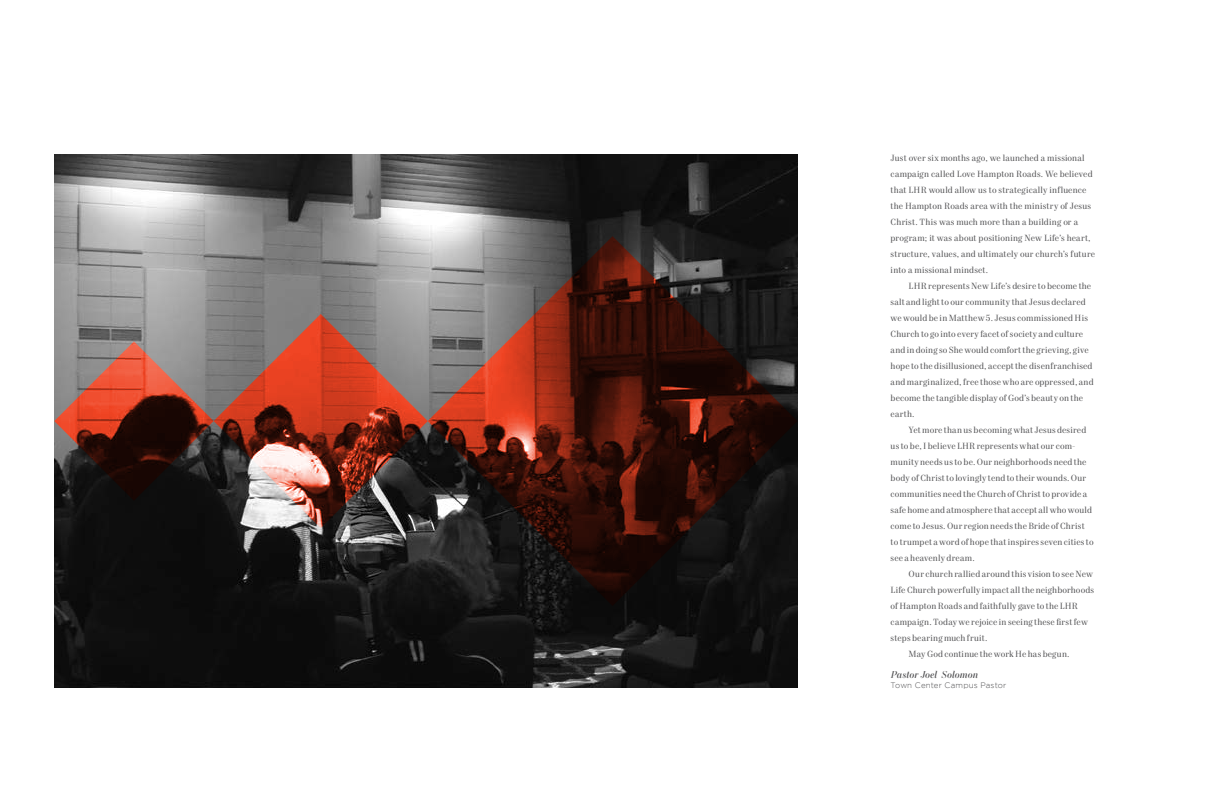
<style>
.page{position:relative;width:1224px;height:792px;background:#fff}
.page>*{position:absolute;margin:0;border:0;box-sizing:border-box;transform-origin:0 0}
.t1{font:italic 500 10px "Mort Modern 03 Large";letter-spacing:.005em;color:#4d4d4f}
.t2{font:9px/16px "Mort Modern 08";letter-spacing:.015em;color:#4d4d4f}
.t3{font:300 8px "Gotham";letter-spacing:.015em;color:#4d4d4f}
</style>
<div class="page">
<img style="left:54px;top:154px;width:743px;height:534px">
<svg style="left:214px;top:314px;width:214px;height:214px;background:#90594e"></svg>
<svg style="left:428px;top:236px;width:369px;height:370px;background:#422621"></svg>
<svg style="left:54px;top:341px;width:160px;height:160px;background:#694039"></svg>
<p class="t2" style="left:891px;top:150px;width:206px">Just over six months ago, we launched a missional campaign called Love Hampton Roads. We believed that LHR would allow us to strategically influence the Hampton Roads area with the ministry of Jesus Christ. This was much more than a building or a program; it was about positioning New Life’s heart, structure, values, and ultimately our church’s future into a missional mindset.</p>
<p class="t2" style="left:891px;top:278px;width:205px;text-indent:18px">LHR represents New Life’s desire to become the salt and light to our community that Jesus declared we would be in Matthew 5. Jesus commissioned His Church to go into every facet of society and culture and in doing so She would comfort the grieving, give hope to the disillusioned, accept the disenfranchised and marginalized, free those who are oppressed, and become the tangible display of God’s beauty on the earth.</p>
<p class="t2" style="left:891px;top:422px;width:205px;text-indent:18px">Yet more than us becoming what Jesus desired us to be, I believe LHR represents what our com&shy;munity needs us to be. Our neighborhoods need the body of Christ to lovingly tend to their wounds. Our communities need the Church of Christ to provide a safe home and atmosphere that accept all who would come to Jesus. Our region needs the Bride of Christ to trumpet a word of hope that inspires seven cities to see a heavenly dream.</p>
<p class="t2" style="left:909px;top:566px;width:186px">Our church rallied around this vision to see New</p>
<p class="t2" style="left:891px;top:582px;width:205px">Life Church powerfully impact all the neighborhoods</p>
<p class="t2" style="left:891px;top:598px;width:189px">of Hampton Roads and faithfully gave to the LHR</p>
<p class="t2" style="left:891px;top:614px;width:199px">campaign. Today we rejoice in seeing these first few</p>
<p class="t2" style="left:891px;top:630px;width:98px">steps bearing much fruit.</p>
<p class="t2" style="left:909px;top:646px;width:162px">May God continue the work He has begun.</p>
<p class="t1" style="left:891px;top:668px;width:89px">Pastor Joel Solomon</p>
<p class="t3" style="left:891px;top:681px;width:117px">Town Center Campus Pastor</p>
</div>
